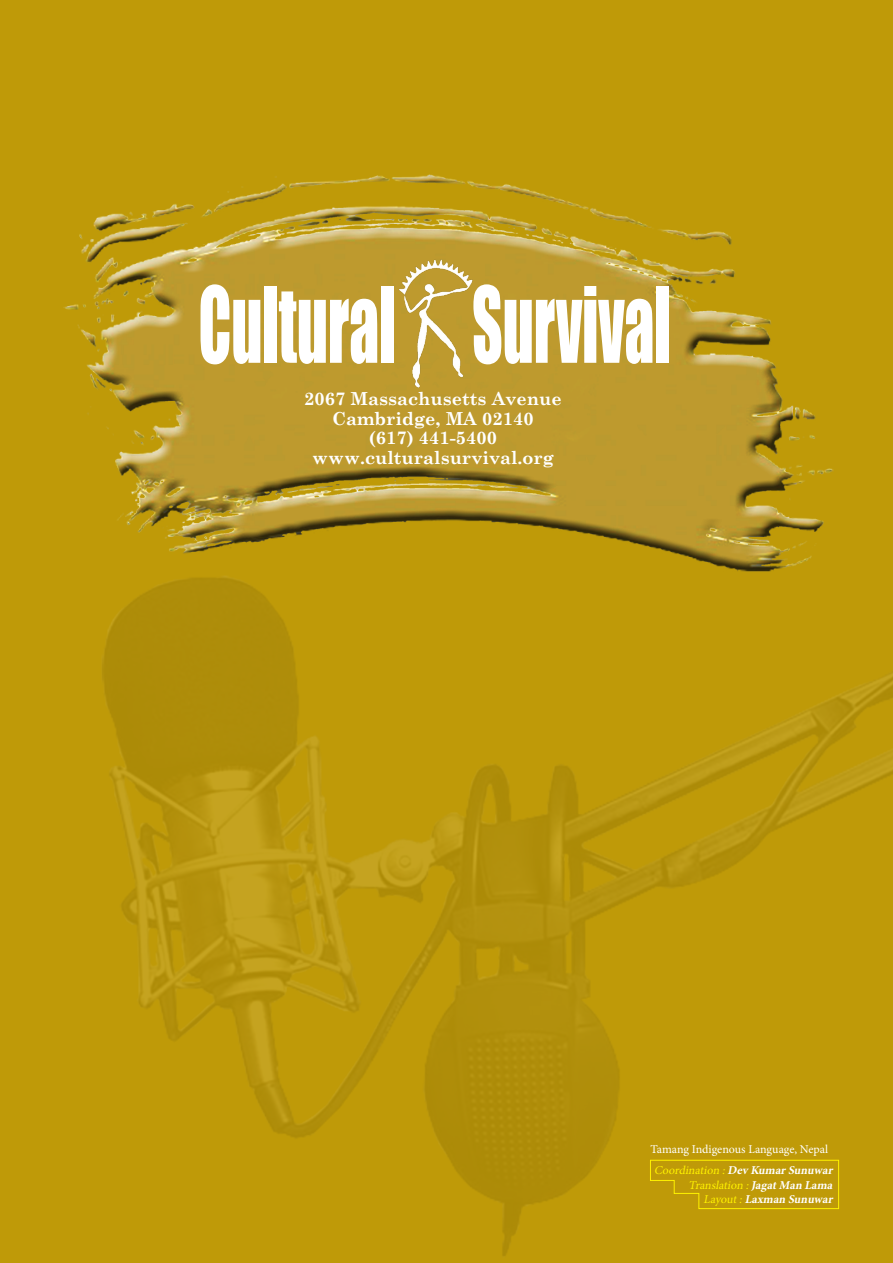
<style>
.page{position:relative;width:893px;height:1263px;background:#bf9a08}
.page>*{position:absolute;margin:0;border:0;box-sizing:border-box;transform-origin:0 0}
.t1{font:97.2px "Impact";color:#fff;scale:.61 1}
.t2{font:700 18px/19.5px "Century Schoolbook";color:#fff;text-align:center}
.t3{font:italic 700 12px/14.4px "Minion Pro";color:#fff;text-align:right}
.t4{font:12px "Minion Pro";letter-spacing:-.005em;color:#fff}
.s1{font-weight:400;color:#fff200}
</style>
<div class="page">
<div style="left:57px;top:178px;width:786px;height:404px;background:#000;opacity:.75"></div>
<img style="left:74px;top:551px;width:819px;height:705px">
<img style="left:392px;top:257px;width:87px;height:132px">
<svg style="left:650px;top:1159px;width:189px;height:50px"></svg>
<h1 class="t1" style="left:198px;top:249px;width:776px">Cultural Survival</h1>
<p class="t2" style="left:304px;top:388px;width:259px">2067 Massachusetts Avenue<br>Cambridge, MA 02140<br>(617) 441-5400 www.culturalsurvival.org</p>
<p class="t4" style="left:651px;top:1141px;width:179px">Tamang Indigenous Language, Nepal</p>
<p class="t3" style="left:654px;top:1163px;width:183px"><span class="s1">Coordination :</span> Dev KumarSunuwar<br><span class="s1">Translation :</span> JagatMan Lama<br><span class="s1">Layout:</span> Laxman Sunuwar</p>
</div>
